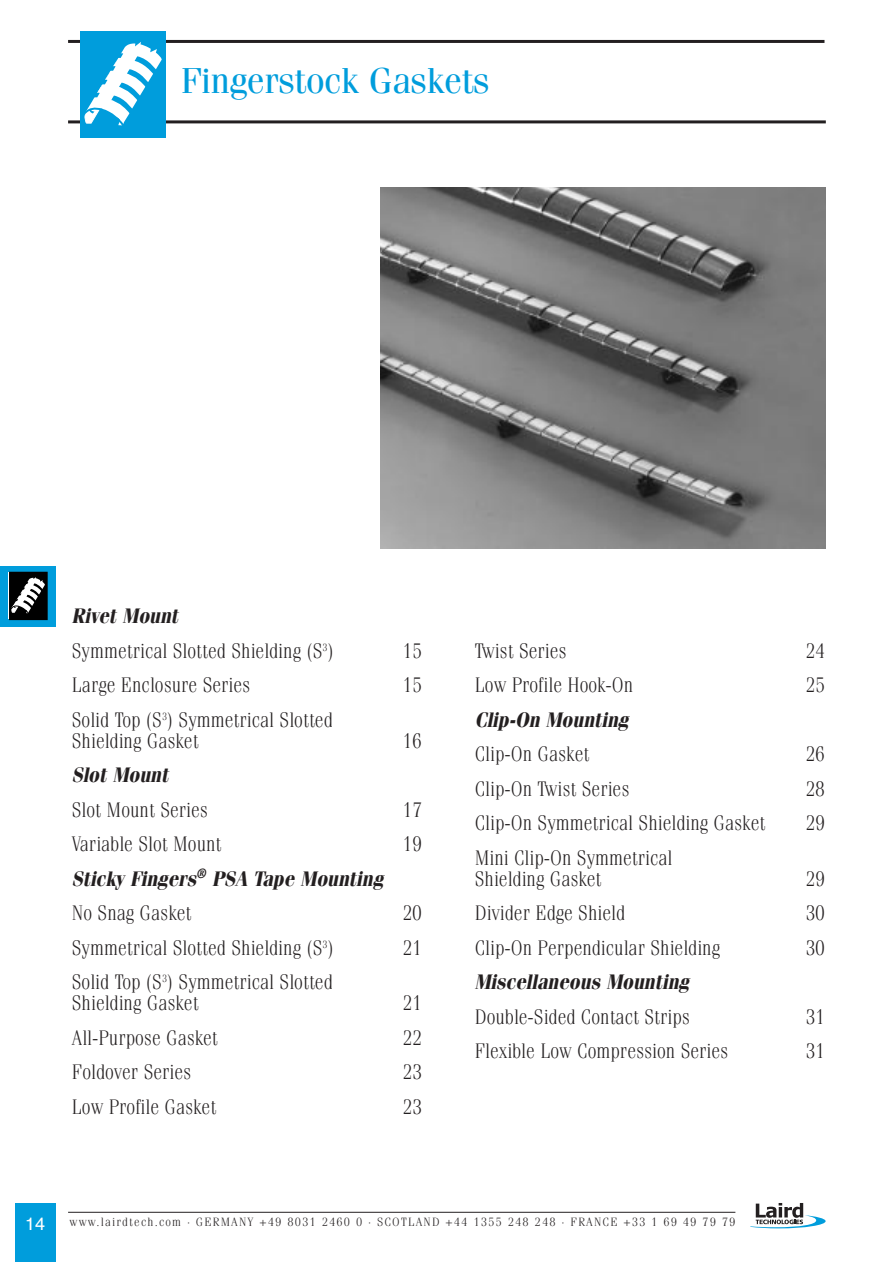
<style>
.page{position:relative;width:893px;height:1262px;background:#fff}
.page>*{position:absolute;margin:0;border:0;box-sizing:border-box;transform-origin:0 0}
.t1{font:36px "Fenice";letter-spacing:-.015em;color:#009ddc}
.t2{font:300 21px/21px "Fenice";color:#231f20;scale:.9 1}
.t3{font:italic 700 21px/34.5px "Fenice";color:#231f20;scale:.9 1}
.t4{font:18px "Helvetica";color:#fff}
.t5{font:300 12px "Fenice";letter-spacing:.1em;color:#231f20}
.s1{font-weight:700;font-style:italic}
.s2{font-weight:300;font-style:normal}
</style>
<div class="page">
<hr style="left:68px;top:1212px;width:667px;height:1px;background:#231f20">
<svg style="left:750px;top:1203px;width:75px;height:25px"></svg>
<div style="left:15px;top:1203px;width:40px;height:59px;background:#009ddc"></div>
<div style="left:0;top:566px;width:55px;height:60px;background:#009ddc"></div>
<div style="left:9px;top:572px;width:39px;height:48px;background:#000"></div>
<svg style="left:10px;top:577px;width:35px;height:37px"></svg>
<img style="left:380px;top:187px;width:445px;height:361px">
<hr style="left:68px;top:40px;width:756px;height:3px;background:#231f20">
<hr style="left:68px;top:120px;width:757px;height:3px;background:#231f20">
<svg style="left:81px;top:32px;width:84px;height:105px"></svg>
<h1 class="t1" style="left:181px;top:68px;width:310px">Fingerstock Gaskets</h1>
<p class="t2" style="left:72px;top:600px;width:292px;line-height:34.5px"><span class="s1">Rivet Mount<br></span>Symmetrical Slotted Shielding (S<sup>3</sup>)</p>
<p class="t2" style="left:402px;top:642px;width:23px">15</p>
<p class="t2" style="left:72px;top:676px;width:200px">Large Enclosure Series</p>
<p class="t2" style="left:402px;top:676px;width:23px">15</p>
<p class="t2" style="left:72px;top:711px;width:291px">Solid Top (S<sup>3</sup>) Symmetrical Slotted<br>Shielding Gasket</p>
<p class="t2" style="left:402px;top:732px;width:23px">16</p>
<p class="t3" style="left:72px;top:759px;width:113px">Slot Mount</p>
<p class="t2" style="left:72px;top:801px;width:153px">Slot Mount Series</p>
<p class="t2" style="left:402px;top:801px;width:23px">17</p>
<p class="t2" style="left:72px;top:835px;width:168px">Variable Slot Mount</p>
<p class="t2" style="left:402px;top:835px;width:23px">19</p>
<p class="t3" style="left:72px;top:863px;width:347px">Sticky Fing ers<sup>®</sup> PSA Tape Mounting<br><span class="s2">No Snag Gasket</span></p>
<p class="t2" style="left:402px;top:904px;width:23px">20</p>
<p class="t2" style="left:72px;top:939px;width:292px">Symmetrical Slotted Shielding (S<sup>3</sup>)</p>
<p class="t2" style="left:402px;top:939px;width:23px">21</p>
<p class="t2" style="left:72px;top:973px;width:291px">Solid Top (S<sup>3</sup>) Symmetrical Slotted<br>Shielding Gasket</p>
<p class="t2" style="left:402px;top:994px;width:23px">21</p>
<p class="t2" style="left:72px;top:1029px;width:164px">All-Purpose Gasket</p>
<p class="t2" style="left:402px;top:1029px;width:23px">22</p>
<p class="t2" style="left:72px;top:1063px;width:134px">Foldover Series</p>
<p class="t2" style="left:402px;top:1063px;width:23px">23</p>
<p class="t2" style="left:72px;top:1098px;width:162px">Low Profile Gasket</p>
<p class="t2" style="left:402px;top:1098px;width:23px">23</p>
<p class="t2" style="left:475px;top:642px;width:104px">Twist Series</p>
<p class="t2" style="left:805px;top:642px;width:23px">24</p>
<p class="t2" style="left:475px;top:676px;width:178px">Low Profile Hook-On</p>
<p class="t2" style="left:805px;top:676px;width:23px">25</p>
<p class="t3" style="left:475px;top:704px;width:172px">Clip-On Mounting</p>
<p class="t2" style="left:475px;top:745px;width:129px">Clip-On Gasket</p>
<p class="t2" style="left:805px;top:745px;width:23px">26</p>
<p class="t2" style="left:475px;top:780px;width:173px">Clip-On Twist Series</p>
<p class="t2" style="left:805px;top:780px;width:23px">28</p>
<p class="t2" style="left:475px;top:814px;width:324px">Clip-On Symmetrical Shielding Gasket</p>
<p class="t2" style="left:805px;top:814px;width:23px">29</p>
<p class="t2" style="left:475px;top:849px;width:221px">Mini Clip-On Symmetrical<br>Shielding Gasket</p>
<p class="t2" style="left:805px;top:870px;width:23px">29</p>
<p class="t2" style="left:475px;top:904px;width:169px">Divider Edge Shield</p>
<p class="t2" style="left:805px;top:904px;width:23px">30</p>
<p class="t2" style="left:475px;top:939px;width:274px">Clip-On Perpendicular Shielding</p>
<p class="t2" style="left:805px;top:939px;width:23px">30</p>
<p class="t3" style="left:475px;top:966px;width:239px">Miscellaneous Mounting</p>
<p class="t2" style="left:475px;top:1008px;width:241px">Double-Sided Contact Strips</p>
<p class="t2" style="left:805px;top:1008px;width:23px">31</p>
<p class="t2" style="left:475px;top:1042px;width:283px">Flexible Low Compression Series</p>
<p class="t2" style="left:805px;top:1042px;width:23px">31</p>
<p class="t4" style="left:25px;top:1217px;width:22px">14</p>
<p class="t5" style="left:70px;top:1218px;width:667px">www.lairdtech.com · GERMANY +49 8031 2460 0 · SCOTLAND +44 1355 248 248 · FRANCE +33 1 69 49 79 79</p>
</div>
